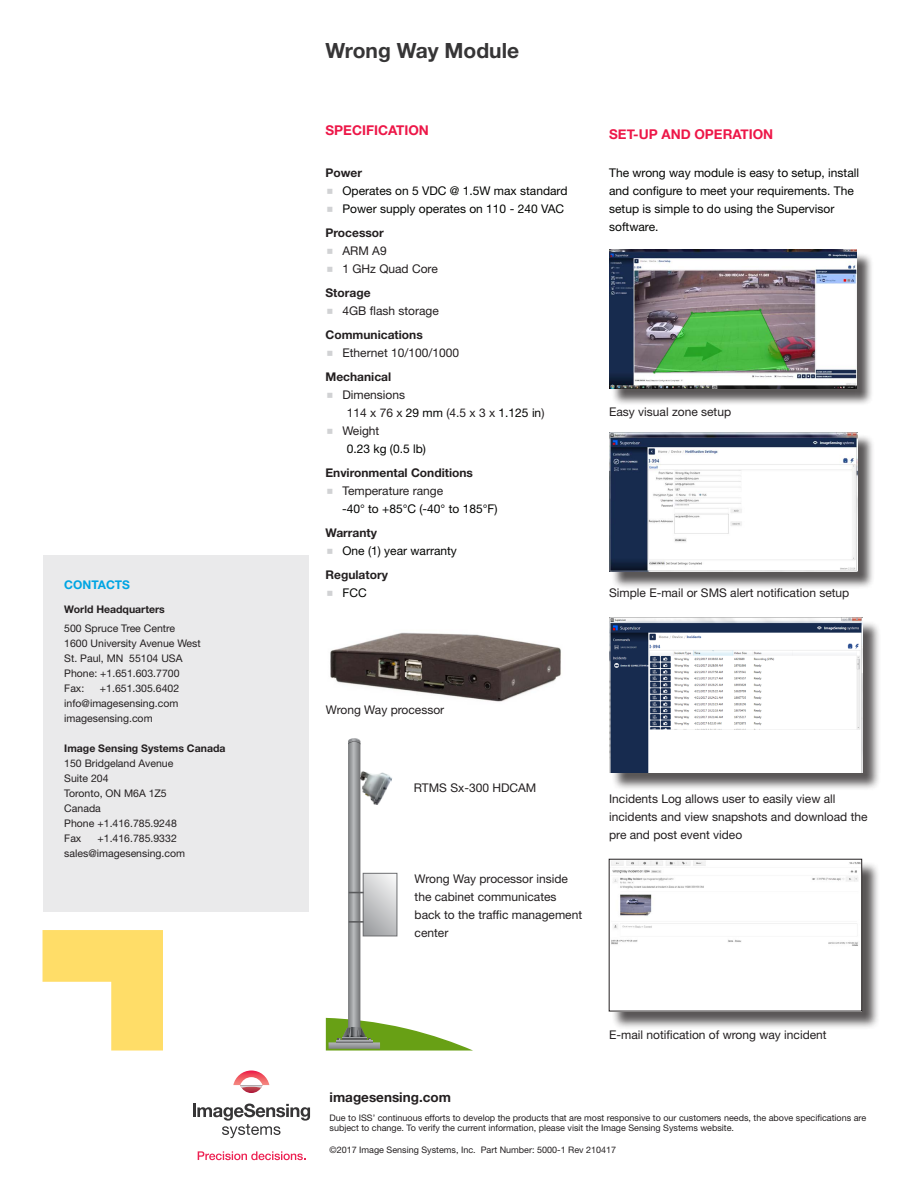
<style>
.page{position:relative;width:918px;height:1188px;background:#fff}
.page>*{position:absolute;margin:0;border:0;box-sizing:border-box;transform-origin:0 0}
.t1{font:700 21px "Helvetica Neue LT Std";color:#363536}
.Red_Subheads{font:700 13.5px "Helvetica Neue";color:#ed1748}
.Bullets{font:700 13.5px "Helvetica Neue LT Std";color:#231f20}
.Red_Subheads-2{font:700 13.5px "Helvetica Neue LT Std";color:#ed1748}
.Paragraph{font:12px/18px "Helvetica Neue LT Std";color:#231f20}
.Paragraph-2{font:12px/18px "Helvetica Neue LT Std";color:#040503}
.Sub_Subhead{font:700 12px "Helvetica Neue LT Std";color:#231f20}
.Bullets-2{font:12px "Helvetica Neue LT Std";color:#040503}
.Bullets-3{font:12px "Helvetica Neue LT Std";color:#231f20}
.Bullets-4{font:700 12px "Helvetica Neue LT Std";color:#00a5e3}
.Bullets-5{font:10.5px/15px "Helvetica Neue LT Std";color:#231f20}
.Bullets-6{font:700 10.5px "Helvetica Neue LT Std";color:#231f20}
.Bullets-7{font:9px/10.5px "Helvetica Neue LT Std";color:#231f20}
.s1{color:#040503}
</style>
<div class="page">
<div style="left:43px;top:555px;width:266px;height:357px;background:#eaeaeb"></div>
<svg style="left:43px;top:930px;width:120px;height:121px"></svg>
<svg style="left:193px;top:1104px;width:117px;height:34px"></svg>
<svg style="left:233px;top:1070px;width:36px;height:23px"></svg>
<img style="left:240px;top:1085px;width:22px;height:3px">
<svg style="left:198px;top:1151px;width:108px;height:9px"></svg>
<img style="left:330px;top:632px;width:231px;height:70px">
<div style="left:611px;top:252px;width:263px;height:154px;background:#231f20;opacity:.75"></div>
<img style="left:609px;top:250px;width:247px;height:139px">
<div style="left:611px;top:434px;width:264px;height:155px;background:#231f20;opacity:.75"></div>
<img style="left:609px;top:432px;width:249px;height:140px">
<svg style="left:326px;top:738px;width:147px;height:313px"></svg>
<div style="left:611px;top:620px;width:270px;height:171px;background:#231f20;opacity:.75"></div>
<img style="left:609px;top:618px;width:253px;height:154px">
<div style="left:611px;top:861px;width:270px;height:169px;background:#231f20;opacity:.75"></div>
<img style="left:611px;top:861px;width:249px;height:148px">
<p class="Bullets-4" style="left:64px;top:577px;width:67px">CONTACTS</p>
<p class="Bullets-6" style="left:64px;top:602px;width:102px">World Headquarters</p>
<p class="Bullets-5" style="left:64px;top:620px;width:112px">500 Spruce Tree Centre</p>
<p class="Bullets-5" style="left:64px;top:635px;width:138px">1600 University Avenue West</p>
<p class="Bullets-5" style="left:64px;top:650px;width:120px">St. Paul, MN 55104 USA</p>
<p class="Bullets-5" style="left:64px;top:665px;width:117px">Phone: +1.651.603.7700</p>
<p class="Bullets-5" style="left:64px;top:680px;width:22px">Fax:</p>
<p class="Bullets-5" style="left:100px;top:680px;width:81px">+1.651.305.6402</p>
<p class="Bullets-5" style="left:64px;top:695px;width:116px">info@imagesensing.com</p>
<p class="Bullets-5" style="left:64px;top:710px;width:90px">imagesensing.com</p>
<p class="Bullets-6" style="left:64px;top:742px;width:163px">Image Sensing Systems Canada</p>
<p class="Bullets-5" style="left:64px;top:755px;width:111px">150 Bridgeland Avenue</p>
<p class="Bullets-5" style="left:64px;top:770px;width:46px">Suite 204</p>
<p class="Bullets-5" style="left:64px;top:785px;width:104px">Toronto, ON M6A 1Z5<br>Canada</p>
<p class="Bullets-5" style="left:64px;top:815px;width:114px">Phone +1.416.785.9248</p>
<p class="Bullets-5" style="left:64px;top:830px;width:19px">Fax</p>
<p class="Bullets-5" style="left:98px;top:830px;width:81px">+1.416.785.9332</p>
<p class="Bullets-5" style="left:64px;top:845px;width:122px">sales@imagesensing.com</p>
<p class="t1" style="left:326px;top:37px;width:195px">Wrong Way Module</p>
<p class="Red_Subheads-2" style="left:326px;top:122px;width:105px">SPECIFICATION</p>
<p class="Sub_Subhead" style="left:326px;top:166px;width:38px">Power</p>
<p class="Paragraph-2" style="left:343px;top:182px;width:227px">Operates on 5 VDC @ 1.5W max standard</p>
<p class="Paragraph-2" style="left:343px;top:200px;width:223px">Power supply operates on 110 - 240 VAC</p>
<p class="Sub_Subhead" style="left:326px;top:226px;width:60px">Processor</p>
<p class="Paragraph" style="left:343px;top:242px;width:46px">ARM A9</p>
<p class="Paragraph" style="left:343px;top:260px;width:97px">1 GHz Quad Core</p>
<p class="Sub_Subhead" style="left:326px;top:286px;width:47px">Storage</p>
<p class="Paragraph" style="left:343px;top:302px;width:98px">4GB flash storage</p>
<p class="Sub_Subhead" style="left:326px;top:328px;width:99px">Communications</p>
<p class="Paragraph" style="left:343px;top:344px;width:118px">Ethernet 10/100/1000</p>
<p class="Sub_Subhead" style="left:326px;top:370px;width:67px">Mechanical</p>
<p class="Paragraph" style="left:343px;top:386px;width:64px">Dimensions</p>
<p class="Bullets-3" style="left:347px;top:406px;width:199px">114 x 76 x <span class="s1">29 mm</span> (4.5 x 3 x <span class="s1">1.125 in</span>)</p>
<p class="Paragraph" style="left:343px;top:422px;width:38px">Weight</p>
<p class="Bullets-2" style="left:347px;top:442px;width:81px">0.23 kg (0.5 lb)</p>
<p class="Sub_Subhead" style="left:326px;top:466px;width:149px">Environmental Conditions</p>
<p class="Paragraph" style="left:343px;top:482px;width:102px">Temperature range</p>
<p class="Bullets-2" style="left:342px;top:502px;width:157px">-40° to +85°C (-40° to 185°F)</p>
<p class="Sub_Subhead" style="left:326px;top:526px;width:53px">Warranty</p>
<p class="Paragraph-2" style="left:343px;top:542px;width:116px">One (1) year warranty</p>
<p class="Sub_Subhead" style="left:326px;top:568px;width:64px">Regulatory</p>
<p class="Paragraph-2" style="left:343px;top:584px;width:26px">FCC</p>
<p class="Red_Subheads" style="left:609px;top:123px;width:166px">SET-UP AND OPERATION</p>
<p class="Paragraph-2" style="left:609px;top:164px;width:252px">The wrong way module is easy to setup, install and configure to meet your requirements. The setup is simple to do using the Supervisor software.</p>
<p class="Paragraph" style="left:609px;top:402px;width:124px">Easy visual zone setup</p>
<p class="Paragraph" style="left:609px;top:584px;width:242px">Simple E-mail or SMS alert notification setup</p>
<p class="Paragraph" style="left:326px;top:701px;width:120px">Wrong Way processor</p>
<p class="Paragraph" style="left:414px;top:778px;width:124px">RTMS Sx-300 HDCAM</p>
<p class="Paragraph" style="left:415px;top:869px;width:169px">Wrong Way processor inside the cabinet communicates back to the traffic management center</p>
<p class="Paragraph" style="left:609px;top:790px;width:260px">Incidents Log allows user to easily view all incidents and view snapshots and download the pre and post event video</p>
<p class="Paragraph" style="left:609px;top:1026px;width:219px">E-mail notification of wrong way incident</p>
<p class="Bullets" style="left:330px;top:1089px;width:123px">imagesensing.com</p>
<p class="Bullets-7" style="left:330px;top:1112px;width:538px">Due to ISS’ continuous efforts to develop the products that are most responsive to our customers needs, the above specifications are subject to change. To verify the current information, please visit the Image Sensing Systems website.</p>
<p class="Bullets-7" style="left:330px;top:1145px;width:288px">©2017 Image Sensing Systems, Inc. Part Number: 5000-1 Rev 210417</p>
</div>
